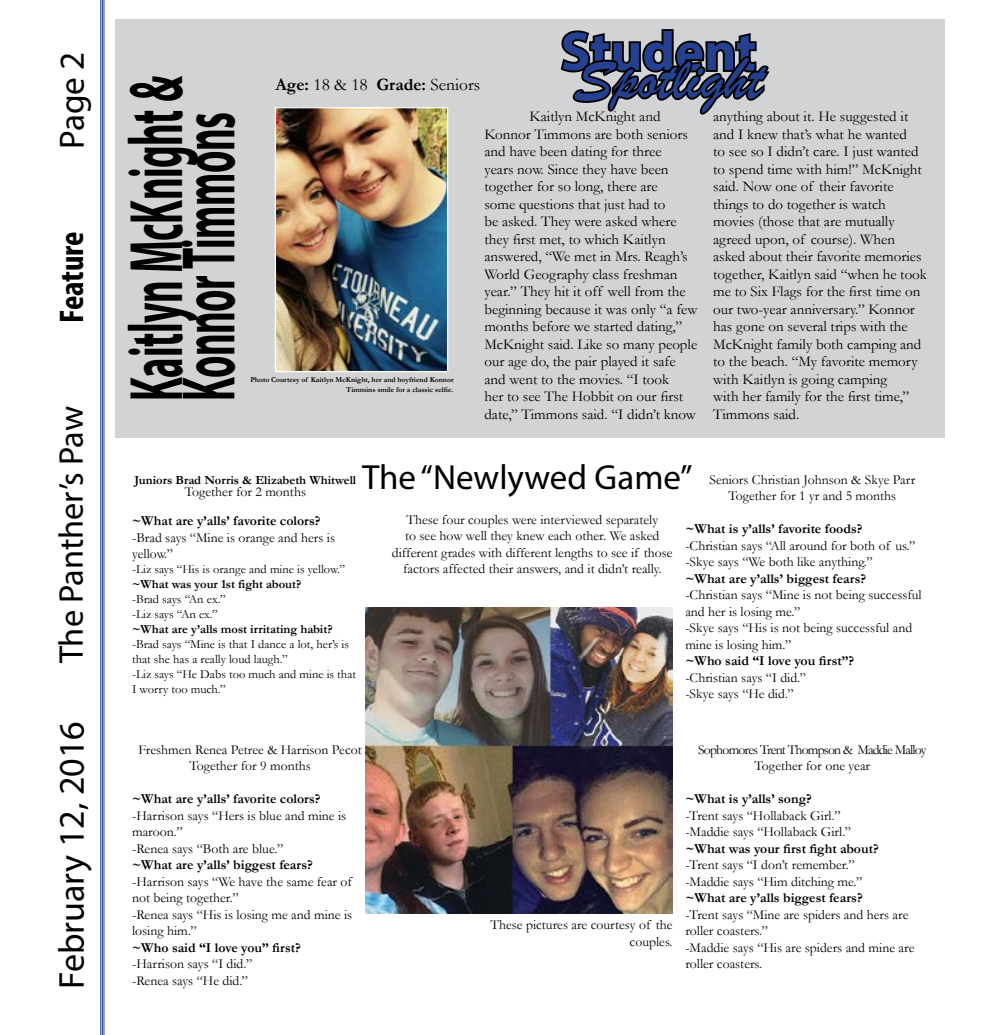
<style>
.page{position:relative;width:990px;height:1035px;background:#fff}
.page>*{position:absolute;margin:0;border:0;box-sizing:border-box;transform-origin:0 0}
.t1{font:700 76.38px "Myriad Pro";letter-spacing:-.01em;color:#000;scale:.51 1}
.t2{font:61.25px "Brush Script";color:#25408f}
.t3{font:700 55px "Myriad Pro";color:#25408f}
.t4{font:36px "Myriad Pro";color:#000}
.t5{font:35.12px "Myriad Pro";color:#000}
.t6{font:35px "Myriad Pro";color:#000}
.t7{font:34.38px "Myriad Pro";color:#000}
.t8{font:700 condensed 34.38px "Myriad Pro";color:#000}
.t9{font:17.5px "Garamond";color:#000}
.t10{font:15px/17.5px "Garamond";color:#000}
.t11{font:13.75px/16.5px "Garamond";color:#000}
.t12{font:13.75px/16.5px "Garamond";letter-spacing:-.06em;color:#000;text-align:center}
.t13{font:700 13.75px/29px "Garamond";color:#000}
.t14{font:12.5px/15px "Garamond";color:#000}
.t15{font:700 12.5px "Garamond";color:#000}
.t16{font:700 7.5px/10.4px "Garamond";color:#000;text-align:right}
.s1{font-weight:700}
.s2{font-weight:400}
</style>
<div class="page">
<hr style="left:104px;top:0;width:1px;height:1035px;background:#25408f">
<hr style="left:102px;top:0;width:1px;height:1035px;background:#25408f">
<hr style="left:100px;top:0;width:1px;height:1035px;background:#25408f">
<div style="left:115px;top:19px;width:830px;height:418px;background:#d1d3d4"></div>
<img style="left:277px;top:109px;width:169px;height:261px">
<div style="left:275px;top:107px;width:173px;height:265px;border:1px solid #fff"></div>
<svg style="left:560px;top:29px;width:210px;height:86px"></svg>
<img style="left:365px;top:607px;width:308px;height:306px">
<p class="t5" style="left:50px;top:149px;width:99px;rotate:-90deg">Page 2</p>
<p class="t8" style="left:50px;top:323px;width:93px;rotate:-90deg">Feature</p>
<p class="t7" style="left:50px;top:663px;width:259px;rotate:-90deg">The Panther’s Paw</p>
<p class="t4" style="left:50px;top:989px;width:269px;rotate:-90deg">February 12, 2016</p>
<p class="t1" style="left:107px;top:401px;width:639px;rotate:-90deg">Kaitlyn McKnight &amp;</p>
<p class="t1" style="left:159px;top:401px;width:568px;rotate:-90deg">Konnor Timmons</p>
<p class="t3" style="left:561px;top:16px;width:197px">Student</p>
<p class="t2" style="left:574px;top:41px;width:190px">Spotlight</p>
<p class="t9" style="left:275px;top:73px;width:206px"><span class="s1">Age:</span> 18 &amp; 18 <span class="s1">Grade:</span> Seniors</p>
<p class="t10" style="left:484px;top:107px;width:215px;text-indent:45px">Kaitlyn McKnight and<br>Konnor Timmons are both seniors and have been dating for three<br>years now. Since they have been together for so long, there are<br>some questions that just had to<br>be asked. They were asked where they first met, to which Kaitlyn answered, “We met in Mrs. Reagh’s<br>World Geography class freshman year.” They hit it off well from the beginning because it was only “a few months before we started dating,”<br>McKnight said. Like so many people our age do, the pair played it safe and went to the movies. “I took<br>her to see The Hobbit on our first date,” Timmons said. “I didn’t know</p>
<p class="t10" style="left:713px;top:107px;width:215px">anything about it. He suggested it and I knew that’s what he wanted<br>to see so I didn’t care. I just wanted to spend time with him!” McKnight said. Now one of their favorite things to do together is watch movies (those that are mutually agreed upon, of course). When asked about their favorite memories together, Kaitlyn said “when he took me to Six Flags for the first time on our two-year anniversary.” Konnor has gone on several trips with the<br>McKnight family both camping and to the beach. “My favorite memory with Kaitlyn is going camping<br>with her family for the first time,”<br>Timmons said.</p>
<p class="t16" style="left:250px;top:374px;width:205px">Photo Courtesy of Kaitlyn McKnight, her and boyfriend Konnor<br>Timmins smile for a classic selfie.</p>
<p class="t15" style="left:135px;top:472px;width:223px">Juniors Brad Norris &amp; Elizabeth Whitwell</p>
<p class="t6" style="left:362px;top:456px;width:332px">The “Newlywed Game”</p>
<p class="t11" style="left:709px;top:471px;width:207px;text-align:center">Seniors Christian Johnson &amp; Skye Parr<br>Together for 1 yr and 5 months</p>
<p class="t11" style="left:685px;top:521px;width:238px"><span class="s1">~What is y’alls’ favorite foods?<br></span>-Christian says “All around for both of us.” -Skye says “We both like anything.”<br><span class="s1">~What are y’alls’ biggest fears? </span>-Christian says “Mine is not being successful and her is losing me.”<br>-Skye says “His is not being successful and mine is losing him.”<br><span class="s1">~Who said “I love you first”?<br></span>-Christian says “I did.”<br>-Skye says “He did.”</p>
<p class="t13" style="left:132px;top:478px;width:190px;text-indent:53px"><span class="s2">Together for 2 months </span>~What are y’alls’ favorite colors?</p>
<p class="t11" style="left:132px;top:529px;width:204px">-Brad says “Mine is orange and hers is yellow.”</p>
<p class="t14" style="left:132px;top:562px;width:225px">-Liz says “His is orange and mine is yellow.” <span class="s1">~What was your 1st fight about?<br></span>-Brad says “An ex.”<br>-Liz says “An ex.”<br><span class="s1">~What are y’alls most irritating habit? </span>-Brad says “Mine is that I dance a lot, her’s is that she has a really loud laugh.”<br>-Liz says “He Dabs too much and mine is that<br>I worry too much.”</p>
<p class="t11" style="left:392px;top:511px;width:282px;text-align:center">These four couples were interviewed separately<br>to see how well they knew each other. We asked different grades with different lengths to see if those factors affected their answers, and it didn’t really.</p>
<p class="t11" style="left:138px;top:741px;width:225px;text-align:center">Freshmen Renea Petree &amp; Harrison Pecot<br>Together for 9 months</p>
<p class="t11" style="left:132px;top:790px;width:222px"><span class="s1">~What are y’alls’ favorite colors? </span>-Harrison says “Hers is blue and mine is maroon.”<br>-Renea says “Both are blue.”<br><span class="s1">~What are y’alls’ biggest fears? </span>-Harrison says “We have the same fear of not being together.”<br>-Renea says “His is losing me and mine is losing him.”<br><span class="s1">~Who said “I love you” first? </span>-Harrison says “I did.”<br>-Renea says “He did.”</p>
<p class="t11" style="left:490px;top:916px;width:184px;text-align:right">These pictures are courtesy of the couples.</p>
<p class="t12" style="left:698px;top:741px;width:230px">Sophomores Trent Thompson &amp; Maddie Malloy<br>Together for one year</p>
<p class="t11" style="left:685px;top:790px;width:231px"><span class="s1">~What is y’alls’ song?<br></span>-Trent says “Hollaback Girl.”<br>-Maddie says “Hollaback Girl.”<br><span class="s1">~What was your first fight about? </span>-Trent says “I don’t remember.”<br>-Maddie says “Him ditching me.”<br><span class="s1">~What are y’alls biggest fears?<br></span>-Trent says “Mine are spiders and hers are roller coasters.”<br>-Maddie says “His are spiders and mine are roller coasters.</p>
</div>
